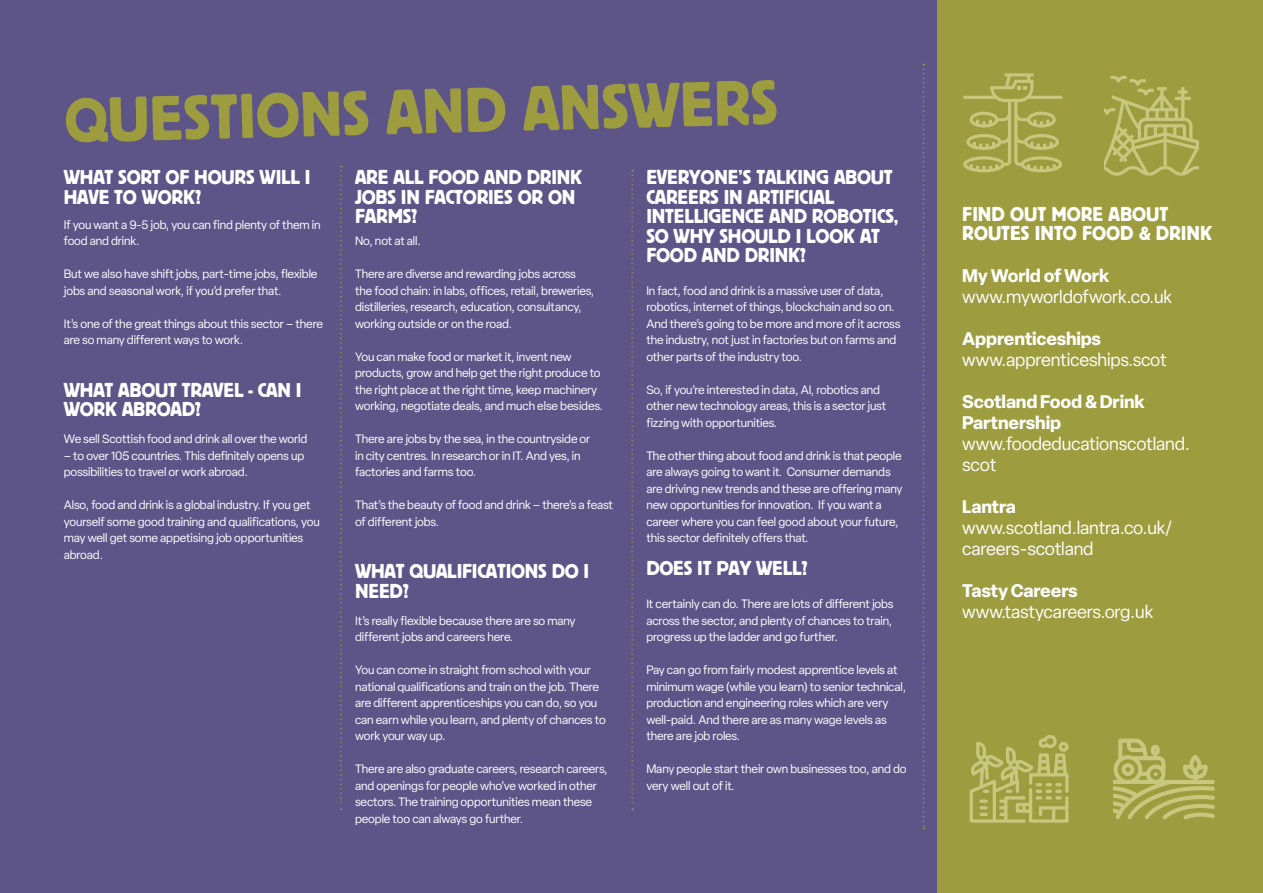
<style>
.page{position:relative;width:1263px;height:893px;background:#fff}
.page>*{position:absolute;margin:0;border:0;box-sizing:border-box;transform-origin:0 0}
.LARGE_HEADS{font:66px "Block T";color:#9d9c3f}
.Subheads{font:21px/19.5px "Block T";letter-spacing:-.01em;color:#fff}
.Body_copy{font:21px "Block T";letter-spacing:-.01em;color:#fff}
.Intro_paras{font:18px/21px "Elza";letter-spacing:-.01em;color:#fff}
.Intro_paras-2{font:700 18px/21px "Elza";letter-spacing:-.01em;color:#fff}
.Body_copy-2{font:12px/16.5px "Elza";letter-spacing:-.01em;color:#fff}
</style>
<div class="page">
<div style="left:0;top:0;width:938px;height:893px;background:#5d5588"></div>
<div style="left:938px;top:0;width:325px;height:893px;background:#9d9c3f"></div>
<svg style="left:340px;top:166px;width:2px;height:644px"></svg>
<svg style="left:631px;top:170px;width:2px;height:640px"></svg>
<svg style="left:923px;top:64px;width:1px;height:765px"></svg>
<svg style="left:1113px;top:739px;width:102px;height:80px"></svg>
<svg style="left:1104px;top:76px;width:95px;height:100px"></svg>
<svg style="left:969px;top:735px;width:99px;height:88px"></svg>
<svg style="left:963px;top:73px;width:99px;height:99px"></svg>
<p class="LARGE_HEADS" style="left:63px;top:88px;width:715px;rotate:-2deg">QUESTIONS AND ANSWERS</p>
<p class="Subheads" style="left:355px;top:167px;width:229px">ARE ALL FOOD AND DRINK<br>JOBS IN FACTORIES OR ON<br>FARMS?</p>
<p class="Body_copy-2" style="left:355px;top:233px;width:67px">No, not at all.</p>
<p class="Body_copy-2" style="left:355px;top:266px;width:241px">There are diverse and rewarding jobs across the food chain: in labs, offices, retail, breweries, distilleries, research, education, consultancy, working outside or on the road.</p>
<p class="Body_copy-2" style="left:355px;top:348px;width:249px">You can make food or market it, invent new products, grow and help get the right produce to the right place at the right time, keep machinery working, negotiate deals, and much else besides.</p>
<p class="Body_copy-2" style="left:355px;top:431px;width:237px">There are jobs by the sea, in the countryside or in city centres. In research or in IT. And yes, in factories and farms too.</p>
<p class="Body_copy-2" style="left:355px;top:497px;width:260px">That’s the beauty of food and drink – there’s a feast of different jobs.</p>
<p class="Subheads" style="left:355px;top:561px;width:236px">WHAT QUALIFICATIONS DO I<br>NEED?</p>
<p class="Body_copy-2" style="left:355px;top:612px;width:222px">It’s really flexible because there are so many different jobs and careers here.</p>
<p class="Body_copy-2" style="left:355px;top:662px;width:252px">You can come in straight from school with your national qualifications and train on the job. There are different apprenticeships you can do, so you can earn while you learn, and plenty of chances to work your way up.</p>
<p class="Body_copy-2" style="left:355px;top:761px;width:254px">There are also graduate careers, research careers, and openings for people who’ve worked in other sectors. The training opportunities mean these people too can always go further.</p>
<p class="Subheads" style="left:64px;top:167px;width:248px">WHAT SORT OF HOURS WILL I<br>HAVE TO WORK?</p>
<p class="Body_copy-2" style="left:64px;top:216px;width:258px">If you want a 9-5 job, you can find plenty of them in food and drink.</p>
<p class="Body_copy-2" style="left:64px;top:266px;width:255px">But we also have shift jobs, part-time jobs, flexible jobs and seasonal work, if you’d prefer that.</p>
<p class="Body_copy-2" style="left:64px;top:315px;width:261px">It’s one of the great things about this sector – there are so many different ways to work.</p>
<p class="Subheads" style="left:64px;top:380px;width:239px">WHAT ABOUT TRAVEL - CAN I<br>WORK ABROAD?</p>
<p class="Body_copy-2" style="left:64px;top:431px;width:245px">We sell Scottish food and drink all over the world</p>
<p class="Body_copy-2" style="left:64px;top:447px;width:242px">– to over 105 countries. This definitely opens up possibilities to travel or work abroad.</p>
<p class="Body_copy-2" style="left:64px;top:497px;width:258px">Also, food and drink is a global industry. If you get yourself some good training and qualifications, you may well get some appetising job opportunities abroad.</p>
<p class="Subheads" style="left:646px;top:167px;width:254px">EVERYONE’S TALKING ABOUT<br>CAREERS IN ARTIFICIAL<br>INTELLIGENCE AND ROBOTICS,<br>SO WHY SHOULD I LOOK AT<br>FOOD AND DRINK?</p>
<p class="Body_copy-2" style="left:646px;top:282px;width:256px">In fact, food and drink is a massive user of data, robotics, internet of things, blockchain and so on.<br>And there’s going to be more and more of it across the industry, not just in factories but on farms and other parts of the industry too.</p>
<p class="Body_copy-2" style="left:646px;top:381px;width:241px">So, if you’re interested in data, AI, robotics and other new technology areas, this is a sector just fizzing with opportunities.</p>
<p class="Body_copy-2" style="left:646px;top:447px;width:258px">The other thing about food and drink is that people are always going to want it. Consumer demands are driving new trends and these are offering many new opportunities for innovation. If you want a career where you can feel good about your future, this sector definitely offers that.</p>
<p class="Body_copy" style="left:646px;top:557px;width:163px">DOES IT PAY WELL?</p>
<p class="Body_copy-2" style="left:646px;top:596px;width:249px;text-align:justify">It certainly can do. There are lots of different jobs across the sector, and plenty of chances to train, progress up the ladder and go further.</p>
<p class="Body_copy-2" style="left:646px;top:662px;width:261px">Pay can go from fairly modest apprentice levels at minimum wage (while you learn) to senior technical, production and engineering roles which are very well-paid. And there are as many wage levels as there are job roles.</p>
<p class="Body_copy-2" style="left:646px;top:761px;width:262px">Many people start their own businesses too, and do very well out of it.</p>
<p class="Subheads" style="left:962px;top:203px;width:251px">FIND OUT MORE ABOUT<br>ROUTES INTO FOOD &amp; DRINK</p>
<p class="Intro_paras-2" style="left:962px;top:265px;width:148px">My World of Work</p>
<p class="Intro_paras" style="left:962px;top:286px;width:211px">www.myworldofwork.co.uk</p>
<p class="Intro_paras-2" style="left:962px;top:328px;width:140px">Apprenticeships</p>
<p class="Intro_paras" style="left:962px;top:349px;width:206px">www.apprenticeships.scot</p>
<p class="Intro_paras-2" style="left:962px;top:391px;width:184px">Scotland Food &amp; Drink<br>Partnership</p>
<p class="Intro_paras" style="left:962px;top:433px;width:229px">www.foodeducationscotland. scot</p>
<p class="Intro_paras-2" style="left:962px;top:496px;width:55px">Lantra</p>
<p class="Intro_paras" style="left:962px;top:517px;width:212px">www.scotland.lantra.co.uk/ careers-scotland</p>
<p class="Intro_paras-2" style="left:962px;top:580px;width:117px">Tasty Careers</p>
<p class="Intro_paras" style="left:962px;top:601px;width:192px">www.tastycareers.org.uk</p>
</div>
